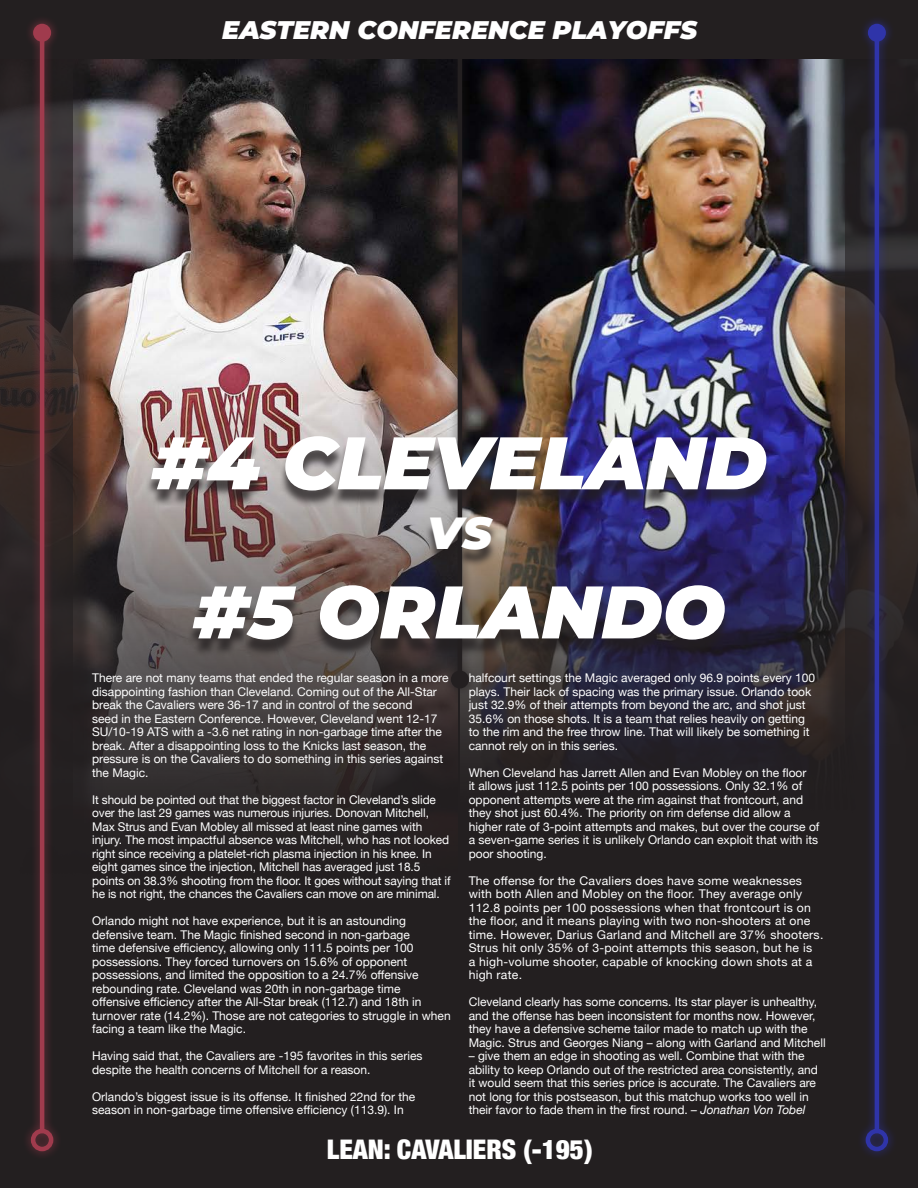
<style>
.page{position:relative;width:918px;height:1188px;background:#231f20}
.page>*{position:absolute;margin:0;border:0;box-sizing:border-box;transform-origin:0 0}
.Golfer_Name{font:italic 900 74.25px "Montserrat";color:#fff}
.Golfer_Name-2{font:italic 900 45px "Montserrat";color:#fff}
.t1{font:900 condensed 27px "Helvetica Neue";color:#fff}
.Golfer_Name-3{font:italic 900 25.5px "Montserrat";color:#fff}
.t2{font:12px/13.5px "Helvetica Neue";color:#fff}
.t3{font:12px/13.5px "Helvetica Neue";letter-spacing:.02em;color:#fff}
.s1{font-style:italic}
</style>
<div class="page">
<img style="left:96px;top:60px;width:362px;height:747px">
<div style="left:7px;top:0;width:89px;height:1188px;background:#231f20;opacity:.75"></div>
<svg style="left:0;top:0;width:73px;height:1188px"></svg>
<div style="left:22px;top:14px;width:41px;height:1146px;background:#a03b4d;opacity:.75"></div>
<hr style="left:40px;top:33px;width:4px;height:1098px;background:#a03b4d">
<div style="left:33px;top:24px;width:18px;height:18px;background:#a03b4d;border-radius:50%"></div>
<div style="left:31px;top:1129px;width:22px;height:22px;border:4px solid #a03b4d;border-radius:50%"></div>
<img style="left:460px;top:60px;width:362px;height:698px">
<div style="left:439px;top:14px;width:41px;height:684px;background:#231f20;opacity:.75"></div>
<hr style="left:458px;top:44px;width:4px;height:636px;background:#231f20">
<div style="left:449px;top:24px;width:22px;height:22px;border:4px solid #231f20;border-radius:50%"></div>
<div style="left:451px;top:670px;width:18px;height:18px;background:#231f20;border-radius:50%"></div>
<div style="left:216px;top:26px;width:488px;height:32px;background:#231f20"></div>
<div style="left:145px;top:441px;width:628px;height:216px;background:#231f20;opacity:.75"></div>
<div style="left:822px;top:0;width:89px;height:1188px;background:#231f20;opacity:.75"></div>
<svg style="left:845px;top:0;width:73px;height:1188px"></svg>
<div style="left:856px;top:14px;width:41px;height:1146px;background:#2f34a9;opacity:.75"></div>
<hr style="left:875px;top:33px;width:4px;height:1098px;background:#2f34a9">
<div style="left:868px;top:24px;width:18px;height:18px;background:#2f34a9;border-radius:50%"></div>
<div style="left:866px;top:1129px;width:22px;height:22px;border:4px solid #2f34a9;border-radius:50%"></div>
<p class="Golfer_Name-3" style="left:222px;top:11px;width:476px">EASTERN CONFERENCE PLAYOFFS</p>
<p class="Golfer_Name" style="left:152px;top:407px;width:617px">#4 CLEVELAND</p>
<p class="Golfer_Name-2" style="left:427px;top:499px;width:66px">VS</p>
<p class="Golfer_Name" style="left:194px;top:556px;width:533px">#5 ORLANDO</p>
<p class="t2" style="left:92px;top:672px;width:358px">There are not many teams that ended the regular season in a more disappointing fashion than Cleveland. Coming out of the All-Star break the Cavaliers were 36-17 and in control of the second<br>seed in the Eastern Conference. However, Cleveland went 12-17<br>SU/10-19 ATS with a -3.6 net rating in non-garbage time after the break. After a disappointing loss to the Knicks last season, the pressure is on the Cavaliers to do something in this series against the Magic.</p>
<p class="t2" style="left:92px;top:793px;width:360px">It should be pointed out that the biggest factor in Cleveland’s slide over the last 29 games was numerous injuries. Donovan Mitchell, Max Strus and Evan Mobley all missed at least nine games with injury. The most impactful absence was Mitchell, who has not looked right since receiving a platelet-rich plasma injection in his knee. In eight games since the injection, Mitchell has averaged just 18.5 points on 38.3% shooting from the floor. It goes without saying that if he is not right, the chances the Cavaliers can move on are minimal.</p>
<p class="t2" style="left:92px;top:915px;width:360px">Orlando might not have experience, but it is an astounding defensive team. The Magic finished second in non-garbage<br>time defensive efficiency, allowing only 111.5 points per 100 possessions. They forced turnovers on 15.6% of opponent possessions, and limited the opposition to a 24.7% offensive rebounding rate. Cleveland was 20th in non-garbage time offensive efficiency after the All-Star break (112.7) and 18th in turnover rate (14.2%). Those are not categories to struggle in when facing a team like the Magic.</p>
<p class="t2" style="left:92px;top:1050px;width:332px">Having said that, the Cavaliers are -195 favorites in this series despite the health concerns of Mitchell for a reason.</p>
<p class="t2" style="left:92px;top:1090px;width:325px">Orlando’s biggest issue is its offense. It finished 22nd for the season in non-garbage time offensive efficiency (113.9). In</p>
<p class="t2" style="left:469px;top:672px;width:348px">halfcourt settings the Magic averaged only 96.9 points every 100 plays. Their lack of spacing was the primary issue. Orlando took just 32.9% of their attempts from beyond the arc, and shot just 35.6% on those shots. It is a team that relies heavily on getting to the rim and the free throw line. That will likely be something it cannot rely on in this series.</p>
<p class="t2" style="left:469px;top:766px;width:352px">When Cleveland has Jarrett Allen and Evan Mobley on the floor<br>it allows just 112.5 points per 100 possessions. Only 32.1% of opponent attempts were at the rim against that frontcourt, and they shot just 60.4%. The priority on rim defense did allow a higher rate of 3-point attempts and makes, but over the course of a seven-game series it is unlikely Orlando can exploit that with its poor shooting.</p>
<p class="t3" style="left:469px;top:874px;width:356px">The offense for the Cavaliers does have some weaknesses with both Allen and Mobley on the floor. They average only 112.8 points per 100 possessions when that frontcourt is on the floor, and it means playing with two non-shooters at one time. However, Darius Garland and Mitchell are 37% shooters.<br>Strus hit only 35% of 3-point attempts this season, but he is<br>a high-volume shooter, capable of knocking down shots at a high rate.</p>
<p class="t2" style="left:469px;top:996px;width:359px">Cleveland clearly has some concerns. Its star player is unhealthy, and the offense has been inconsistent for months now. However, they have a defensive scheme tailor made to match up with the Magic. Strus and Georges Niang – along with Garland and Mitchell</p>
<p class="t2" style="left:469px;top:1050px;width:351px">– give them an edge in shooting as well. Combine that with the ability to keep Orlando out of the restricted area consistently, and it would seem that this series price is accurate. The Cavaliers are not long for this postseason, but this matchup works too well in their favor to fade them in the first round. <span class="s1">– Jonathan Von Tobel</span></p>
<p class="t1" style="left:327px;top:1128px;width:267px">LEAN: CAVALIERS (-195)</p>
</div>
